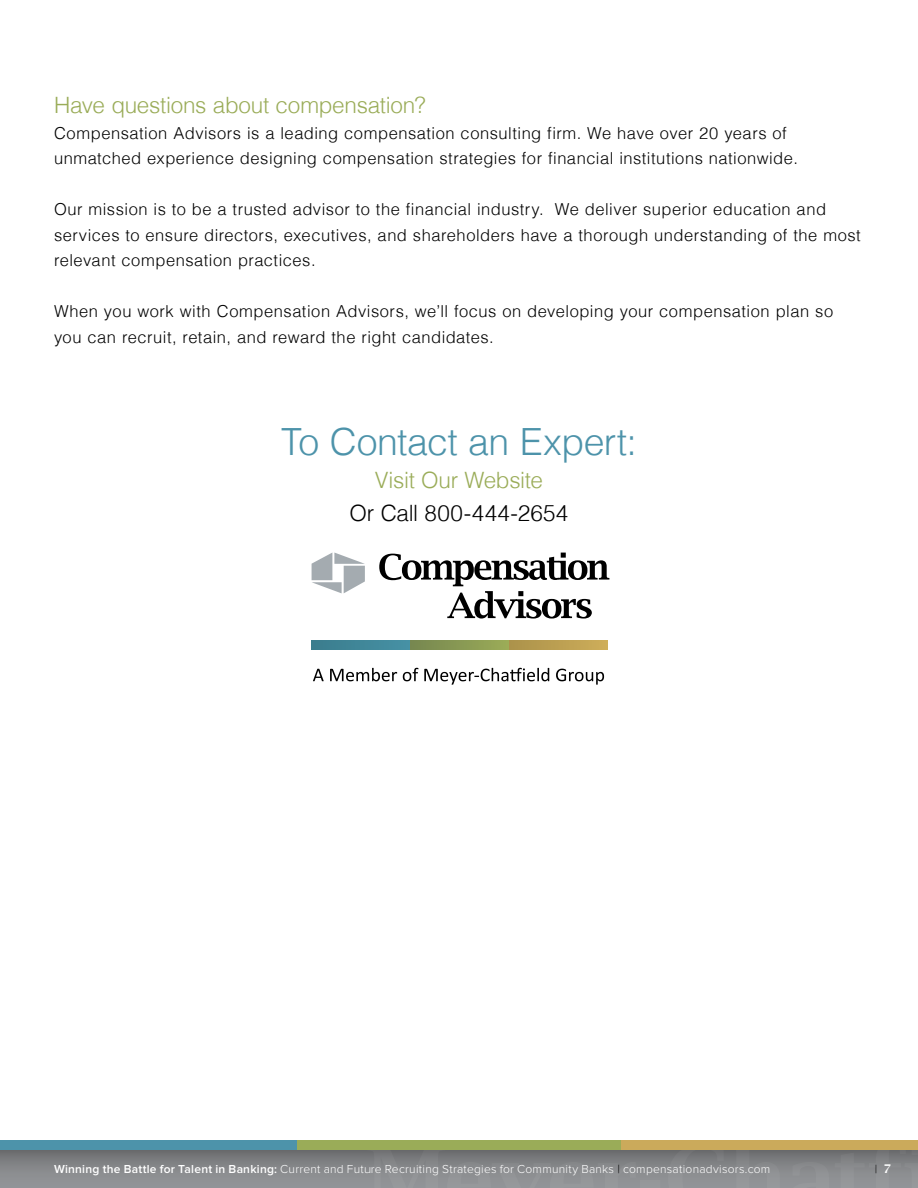
<style>
.page{position:relative;width:918px;height:1188px;background:#fff}
.page>*{position:absolute;margin:0;border:0;box-sizing:border-box;transform-origin:0 0}
.t1{font:300 37.5px "Helvetica LT";letter-spacing:-.015em;color:#4d93aa}
.t2{font:300 22.5px "Helvetica LT";letter-spacing:-.015em;color:#9aac58}
.t3{font:300 22.5px "Helvetica LT";letter-spacing:.01em;color:#000101}
.t4{font:300 16.5px/25.5px "Helvetica LT";letter-spacing:.03em;color:#000}
.t5{font:300 12px "Proxima Nova";letter-spacing:.02em;color:#fff}
.t6{font:300 12px "Proxima Nova";color:#000}
.s1{font-weight:600}
.s2{color:#000101}
.s3{font-family:"Lucida Bright";font-weight:600;color:#fff}
</style>
<div class="page">
<div style="left:0;top:1148px;width:918px;height:40px;background:linear-gradient(to bottom,#6d6d6f,#979a9d)"></div>
<svg style="left:367px;top:1150px;width:551px;height:38px;background:#858789"></svg>
<div style="left:618px;top:1141px;width:300px;height:9px;background:#cbaa5b"></div>
<div style="left:294px;top:1141px;width:327px;height:9px;background:#9aac58"></div>
<div style="left:0;top:1141px;width:297px;height:9px;background:#4d93aa"></div>
<svg style="left:313px;top:669px;width:11px;height:12px"></svg>
<svg style="left:330px;top:668px;width:67px;height:13px"></svg>
<svg style="left:403px;top:668px;width:15px;height:13px"></svg>
<svg style="left:424px;top:668px;width:125px;height:17px"></svg>
<svg style="left:556px;top:669px;width:48px;height:16px"></svg>
<svg style="left:312px;top:553px;width:53px;height:40px"></svg>
<svg style="left:379px;top:553px;width:230px;height:66px"></svg>
<div style="left:312px;top:641px;width:98px;height:9px;background:#408799"></div>
<svg style="left:410px;top:641px;width:99px;height:9px"></svg>
<svg style="left:509px;top:641px;width:99px;height:9px"></svg>
<h2 class="t2" style="left:54px;top:91px;width:373px">Have questions about compensation?</h2>
<p class="t4" style="left:54px;top:120px;width:745px">Compensation Advisors is a leading compensation consulting firm. We have over 20 years of unmatched experience designing compensation strategies for financial institutions nationwide.</p>
<p class="t4" style="left:54px;top:197px;width:808px">Our mission is to be a trusted advisor to the financial industry. We deliver superior education and services to ensure directors, executives, and shareholders have a thorough understanding of the most relevant compensation practices.</p>
<p class="t4" style="left:54px;top:299px;width:781px">When you work with Compensation Advisors, we’ll focus on developing your compensation plan so you can recruit, retain, and reward the right candidates.</p>
<h1 class="t1" style="left:281px;top:419px;width:357px">To Contact an Expert:</h1>
<h2 class="t2" style="left:375px;top:466px;width:170px">Visit Our Website</h2>
<h2 class="t3" style="left:350px;top:499px;width:220px">Or Call 800-444-2654</h2>
<p class="t5" style="left:54px;top:1164px;width:718px"><span class="s1">Winning the Battle for Talent in Banking:</span> Current and Future Recruiting Strategies for Community Banks <span class="s2">|</span> compensationadvisors.com</p>
<p class="t6" style="left:875px;top:1164px;width:18px">| <span class="s3">7</span></p>
</div>
